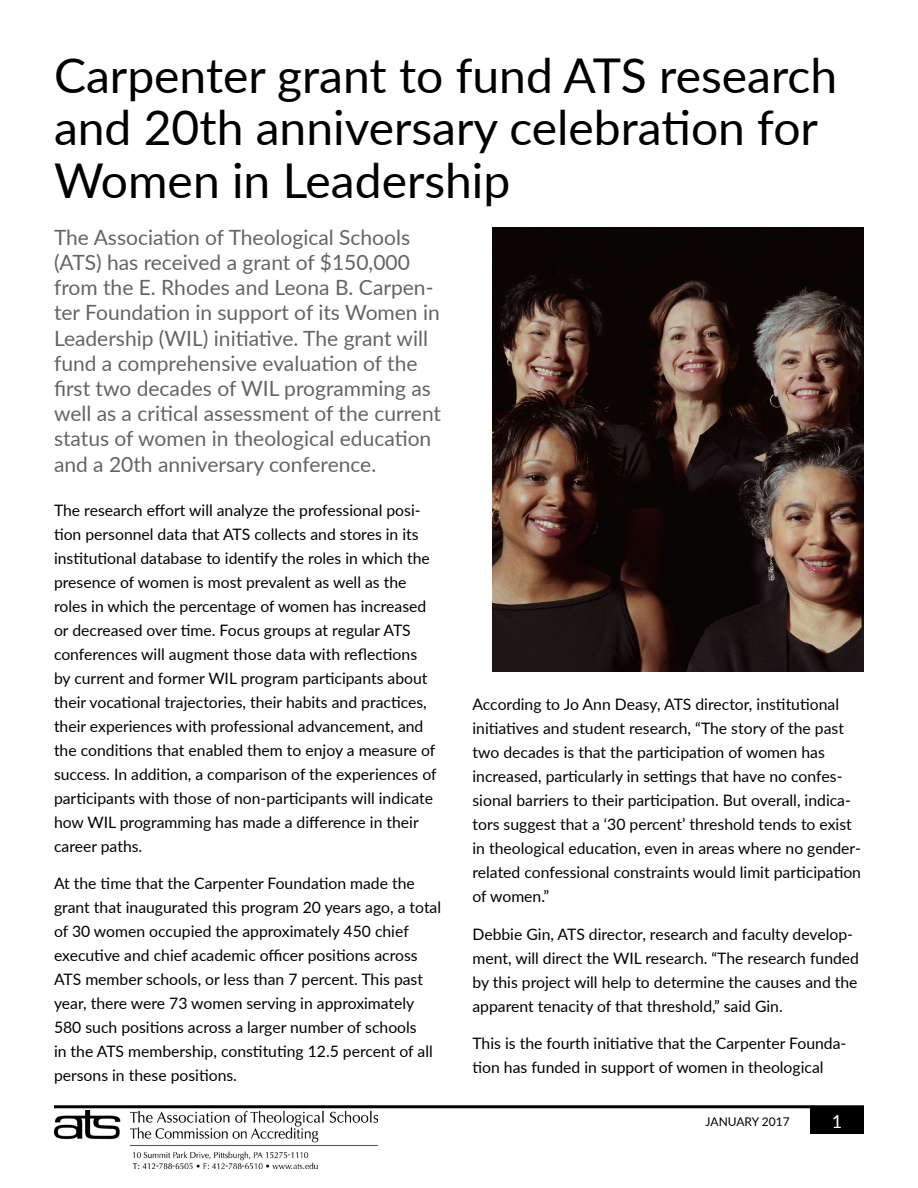
<style>
.page{position:relative;width:918px;height:1188px;background:#fff}
.page>*{position:absolute;margin:0;border:0;box-sizing:border-box;transform-origin:0 0}
.Headline{font:48px/52.5px "Lato";color:#000}
.Deckhead{font:21px/25.2px "Lato";color:#636466}
.t1{font:18px "Lato";color:#fff}
.Body_Text{font:15.75px/24px "Lato";color:#000}
.t2{font:12px "Lato";color:#000}
</style>
<div class="page">
<div style="left:810px;top:1107px;width:54px;height:27px;background:#000"></div>
<hr style="left:54px;top:1105px;width:810px;height:3px;background:#000">
<img style="left:54px;top:1110px;width:324px;height:59px">
<img style="left:492px;top:228px;width:372px;height:444px">
<p class="Headline" style="left:54px;top:47px;width:785px">Carpenter grant to fund ATS research and 20th anniversary celebration for<br>Women in Leadership</p>
<p class="Deckhead" style="left:54px;top:224px;width:389px">The Association of Theological Schools (ATS) has received a grant of $150,000 from the E. Rhodes and Leona B. Carpen&shy;ter Foundation in support of its Women in Leadership (WIL) initiative. The grant will fund a comprehensive evaluation of the first two decades of WIL programming as well as a critical assessment of the current status of women in theological education and a 20th anniversary conference.</p>
<p class="Body_Text" style="left:54px;top:497px;width:384px">The research effort will analyze the professional posi&shy;tion personnel data that ATS collects and stores in its institutional database to identify the roles in which the presence of women is most prevalent as well as the roles in which the percentage of women has increased or decreased over time. Focus groups at regular ATS conferences will augment those data with reflections by current and former WIL program participants about their vocational trajectories, their habits and practices, their experiences with professional advancement, and the conditions that enabled them to enjoy a measure of success. In addition, a comparison of the experiences of participants with those of non-participants will indicate how WIL programming has made a difference in their career paths.</p>
<p class="Body_Text" style="left:54px;top:871px;width:389px">At the time that the Carpenter Foundation made the grant that inaugurated this program 20 years ago, a total of 30 women occupied the approximately 450 chief executive and chief academic officer positions across ATS member schools, or less than 7 percent. This past year, there were 73 women serving in approximately 580 such positions across a larger number of schools<br>in the ATS membership, constituting 12.5 percent of all persons in these positions.</p>
<p class="Body_Text" style="left:472px;top:692px;width:390px">According to Jo Ann Deasy, ATS director, institutional initiatives and student research, “The story of the past two decades is that the participation of women has increased, particularly in settings that have no confes&shy;sional barriers to their participation. But overall, indica&shy;tors suggest that a ‘30 percent’ threshold tends to exist in theological education, even in areas where no gender&shy;related confessional constraints would limit participation of women.”</p>
<p class="Body_Text" style="left:472px;top:921px;width:388px">Debbie Gin, ATS director, research and faculty develop&shy;ment, will direct the WIL research. “The research funded by this project will help to determine the causes and the apparent tenacity of that threshold,” said Gin.</p>
<p class="Body_Text" style="left:472px;top:1031px;width:375px">This is the fourth initiative that the Carpenter Founda&shy;tion has funded in support of women in theological</p>
<p class="t2" style="left:706px;top:1113px;width:86px">JANUARY 2017</p>
<p class="t1" style="left:832px;top:1108px;width:12px">1</p>
</div>
